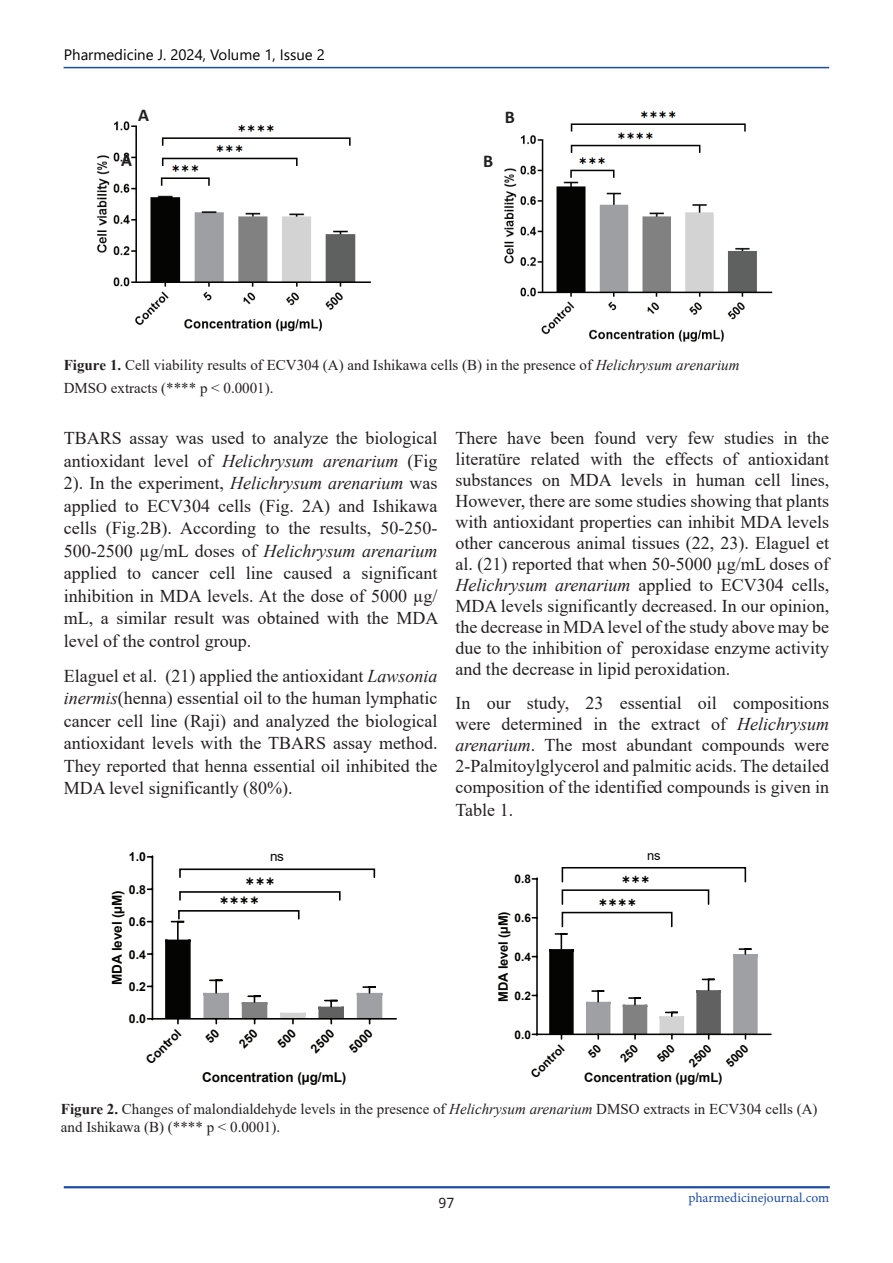
<style>
.page{position:relative;width:893px;height:1263px;background:#fff}
.page>*{position:absolute;margin:0;border:0;box-sizing:border-box;transform-origin:0 0}
.t1{font:18px/22.5px "Times New Roman";color:#231f20;text-align:justify}
.t2{font:700 18px "Calibri";color:#231f20}
.t3{font:15px/22.5px "Times New Roman";color:#231f20}
.t4{font:15px "Segoe UI";color:#000}
.t5{font:14.25px "Noto Sans";color:#231f20}
.t6{font:700 13.5px "Arial";color:#040503}
.t7{font:13.5px "Minion Pro";color:#1e4d9f}
.t8{font:13.5px "Arial";color:#040503}
.t9{font:700 12.9px "Arial";color:#040503}
.t10{font:12.9px "Arial";color:#040503}
.t11{font:700 12.3px "Arial";color:#040503}
.t12{font:700 11.85px "Arial";color:#040503}
.t13{font:10.65px "Segoe UI Symbol";color:#040503}
.t14{font:10.2px "Segoe UI Symbol";color:#040503}
.s1{font-weight:700}
.s2{font-style:italic}
</style>
<div class="page">
<hr style="left:64px;top:67px;width:765px;height:1px;background:#1e4d9f">
<hr style="left:64px;top:1186px;width:766px;height:2px;background:#1e4d9f">
<img style="left:97px;top:121px;width:274px;height:211px">
<img style="left:504px;top:111px;width:269px;height:231px">
<hr style="left:152px;top:1018px;width:244px;height:1px;background:#040503">
<hr style="left:152px;top:856px;width:1px;height:163px;background:#040503">
<svg style="left:354px;top:986px;width:31px;height:38px"></svg>
<svg style="left:316px;top:999px;width:30px;height:25px"></svg>
<svg style="left:163px;top:920px;width:30px;height:104px"></svg>
<div style="left:178px;top:910px;width:122px;height:10px;border:2px solid #040503"></div>
<div style="left:179px;top:891px;width:162px;height:10px;border:2px solid #040503"></div>
<div style="left:179px;top:868px;width:196px;height:10px;border:2px solid #040503"></div>
<hr style="left:536px;top:1033px;width:235px;height:2px;background:#040503">
<hr style="left:536px;top:878px;width:2px;height:157px;background:#040503">
<svg style="left:731px;top:948px;width:29px;height:91px"></svg>
<svg style="left:694px;top:978px;width:29px;height:61px"></svg>
<svg style="left:547px;top:933px;width:29px;height:106px"></svg>
<div style="left:562px;top:912px;width:110px;height:15px;border:2px solid #040503"></div>
<div style="left:562px;top:889px;width:147px;height:16px;border:2px solid #040503"></div>
<div style="left:562px;top:867px;width:184px;height:15px;border:2px solid #040503"></div>
<svg style="left:201px;top:979px;width:30px;height:46px"></svg>
<svg style="left:238px;top:995px;width:32px;height:30px"></svg>
<svg style="left:277px;top:1012px;width:31px;height:13px"></svg>
<svg style="left:584px;top:990px;width:29px;height:50px"></svg>
<svg style="left:619px;top:997px;width:31px;height:43px"></svg>
<svg style="left:656px;top:1011px;width:30px;height:29px"></svg>
<p class="t4" style="left:64px;top:41px;width:263px">Pharmedicine J. 2024, Volume 1, Issue 2</p>
<p class="t2" style="left:138px;top:102px;width:12px">A</p>
<p class="t2" style="left:505px;top:105px;width:12px">B</p>
<p class="t2" style="left:121px;top:147px;width:12px">A</p>
<p class="t2" style="left:483px;top:148px;width:12px">B</p>
<p class="t3" style="left:64px;top:353px;width:677px"><span class="s1">Figure 1.</span> Cell viability results of ECV304 (A) and Ishikawa cells (B) in the presence of <span class="s2">Helichrysum arenarium<br></span>DMSO extracts (**** p &lt; 0.0001).</p>
<p class="t1" style="left:64px;top:426px;width:376px">TBARS assay was used to analyze the biological antioxidant level of <span class="s2">Helichrysum arenarium</span> (Fig 2). In the experiment, <span class="s2">Helichrysum arenarium</span> was applied to ECV304 cells (Fig. 2A) and Ishikawa cells (Fig.2B). According to the results, 50-250- 500-2500 µg/mL doses of <span class="s2">Helichrysum arenarium </span>applied to cancer cell line caused a significant inhibition in MDA levels. At the dose of 5000 µg/ mL, a similar result was obtained with the MDA level of the control group.</p>
<p class="t1" style="left:64px;top:664px;width:375px">Elaguel et al. (21) applied the antioxidant <span class="s2">Lawsonia inermis</span>(henna) essential oil to the human lymphatic cancer cell line (Raji) and analyzed the biological antioxidant levels with the TBARS assay method.<br>They reported that henna essential oil inhibited the MDA level significantly (80%).</p>
<p class="t11" style="left:129px;top:848px;width:19px">1.0</p>
<p class="t11" style="left:129px;top:881px;width:19px">0.8</p>
<p class="t6" style="left:108px;top:985px;width:95px;rotate:-90deg">MDA level (µM)</p>
<p class="t11" style="left:129px;top:913px;width:19px">0.6</p>
<p class="t11" style="left:129px;top:945px;width:19px">0.4</p>
<p class="t11" style="left:129px;top:978px;width:19px">0.2</p>
<p class="t11" style="left:129px;top:1010px;width:19px">0.0</p>
<p class="t8" style="left:270px;top:847px;width:15px">ns</p>
<p class="t13" style="left:245px;top:875px;width:31px">✱✱✱</p>
<p class="t13" style="left:219px;top:894px;width:41px">✱✱✱✱</p>
<p class="t11" style="left:142px;top:1056px;width:45px;rotate:-45deg">Control</p>
<p class="t11" style="left:307px;top:1044px;width:29px;rotate:-45deg">2500</p>
<p class="t11" style="left:345px;top:1044px;width:29px;rotate:-45deg">5000</p>
<p class="t6" style="left:202px;top:1067px;width:146px">Concentration (µg/mL)</p>
<p class="t1" style="left:455px;top:427px;width:375px;line-height:21px">There have been found very few studies in the literatüre related with the effects of antioxidant substances on MDA levels in human cell lines, However, there are some studies showing that plants with antioxidant properties can inhibit MDA levels other cancerous animal tissues (22, 23). Elaguel et al. (21) reported that when 50-5000 µg/mL doses of <span class="s2">Helichrysum arenarium</span> applied to ECV304 cells, MDA levels significantly decreased. In our opinion, the decrease in MDA level of the study above may be due to the inhibition of peroxidase enzyme activity and the decrease in lipid peroxidation.</p>
<p class="t1" style="left:455px;top:692px;width:375px;line-height:21.3px">In our study, 23 essential oil compositions were determined in the extract of <span class="s2">Helichrysum arenarium</span>. The most abundant compounds were 2-Palmitoylglycerol and palmitic acids. The detailed composition of the identified compounds is given in Table 1.</p>
<p class="t12" style="left:514px;top:871px;width:18px">0.8</p>
<p class="t9" style="left:494px;top:1002px;width:92px;rotate:-90deg">MDA level (µM)</p>
<p class="t12" style="left:514px;top:909px;width:18px">0.6</p>
<p class="t12" style="left:514px;top:948px;width:18px">0.4</p>
<p class="t12" style="left:514px;top:987px;width:18px">0.2</p>
<p class="t12" style="left:514px;top:1026px;width:18px">0.0</p>
<p class="t10" style="left:647px;top:847px;width:15px">ns</p>
<p class="t14" style="left:621px;top:874px;width:30px">✱✱✱</p>
<p class="t14" style="left:598px;top:896px;width:40px">✱✱✱✱</p>
<p class="t12" style="left:527px;top:1070px;width:44px;rotate:-45deg">Control</p>
<p class="t12" style="left:685px;top:1059px;width:28px;rotate:-45deg">2500</p>
<p class="t12" style="left:722px;top:1059px;width:28px;rotate:-45deg">5000</p>
<p class="t9" style="left:584px;top:1068px;width:140px">Concentration (µg/mL)</p>
<p class="t3" style="left:61px;top:1100px;width:758px;line-height:18px"><span class="s1">Figure 2.</span> Changes of malondialdehyde levels in the presence of <span class="s2">Helichrysum arenarium</span> DMSO extracts in ECV304 cells (A) and Ishikawa (B) (**** p &lt; 0.0001).</p>
<p class="t5" style="left:439px;top:1193px;width:17px">97</p>
<p class="t7" style="left:688px;top:1189px;width:142px">pharmedicinejournal.com</p>
</div>
